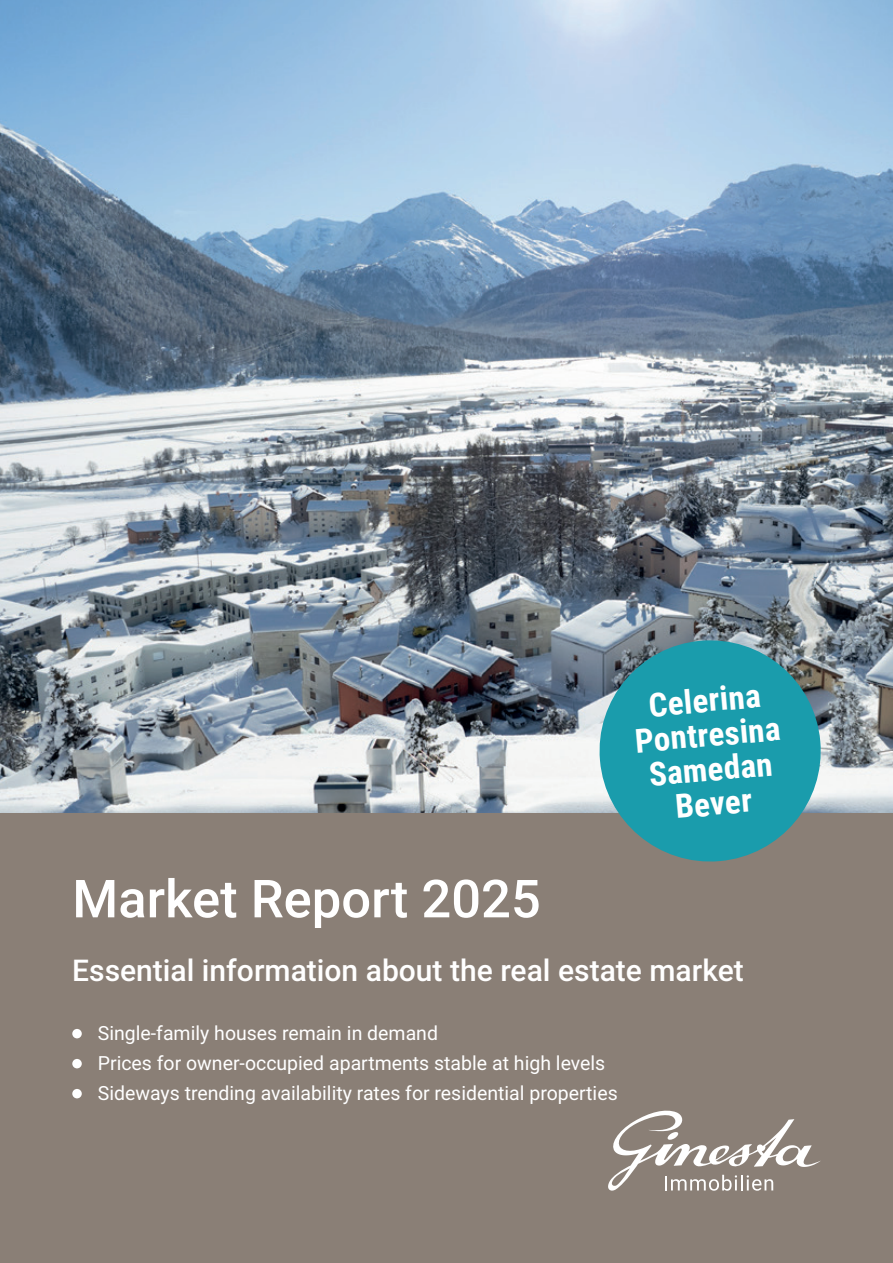
<style>
.page{position:relative;width:893px;height:1263px;background:#fff}
.page>*{position:absolute;margin:0;border:0;box-sizing:border-box;transform-origin:0 0}
.t1{font:500 52.5px "Roboto";color:#fff}
.t2{font:700 33px/34.5px "Roboto Condensed";color:#fff;text-align:center}
.t3{font:500 30px "Roboto";color:#fff}
.t4{font:19.5px/30px "Roboto";color:#fff}
</style>
<div class="page">
<img style="left:0;top:0;width:893px;height:814px">
<div style="left:0;top:814px;width:893px;height:449px;background:#8a7f76"></div>
<svg style="left:608px;top:1110px;width:213px;height:81px"></svg>
<div style="left:72px;top:1029px;width:10px;height:9px;background:#fff;border-radius:50%"></div>
<div style="left:72px;top:1059px;width:10px;height:9px;background:#fff;border-radius:50%"></div>
<div style="left:72px;top:1089px;width:10px;height:9px;background:#fff;border-radius:50%"></div>
<svg style="left:595px;top:635px;width:231px;height:227px;background:#3898a3"></svg>
<h2 class="t2" style="left:630px;top:688px;width:147px;rotate:-5deg">Celerina<br>Pontresina<br>Samedan<br>Bever</h2>
<h1 class="t1" style="left:72px;top:862px;width:470px">Market Report 2025</h1>
<h3 class="t3" style="left:72px;top:949px;width:673px">Essential information about the real estate market</h3>
<p class="t4" style="left:98px;top:1017px;width:521px">Single-family houses remain in demand<br>Prices for owner-occupied apartments stable at high levels<br>Sideways trending availability rates for residential properties</p>
</div>
